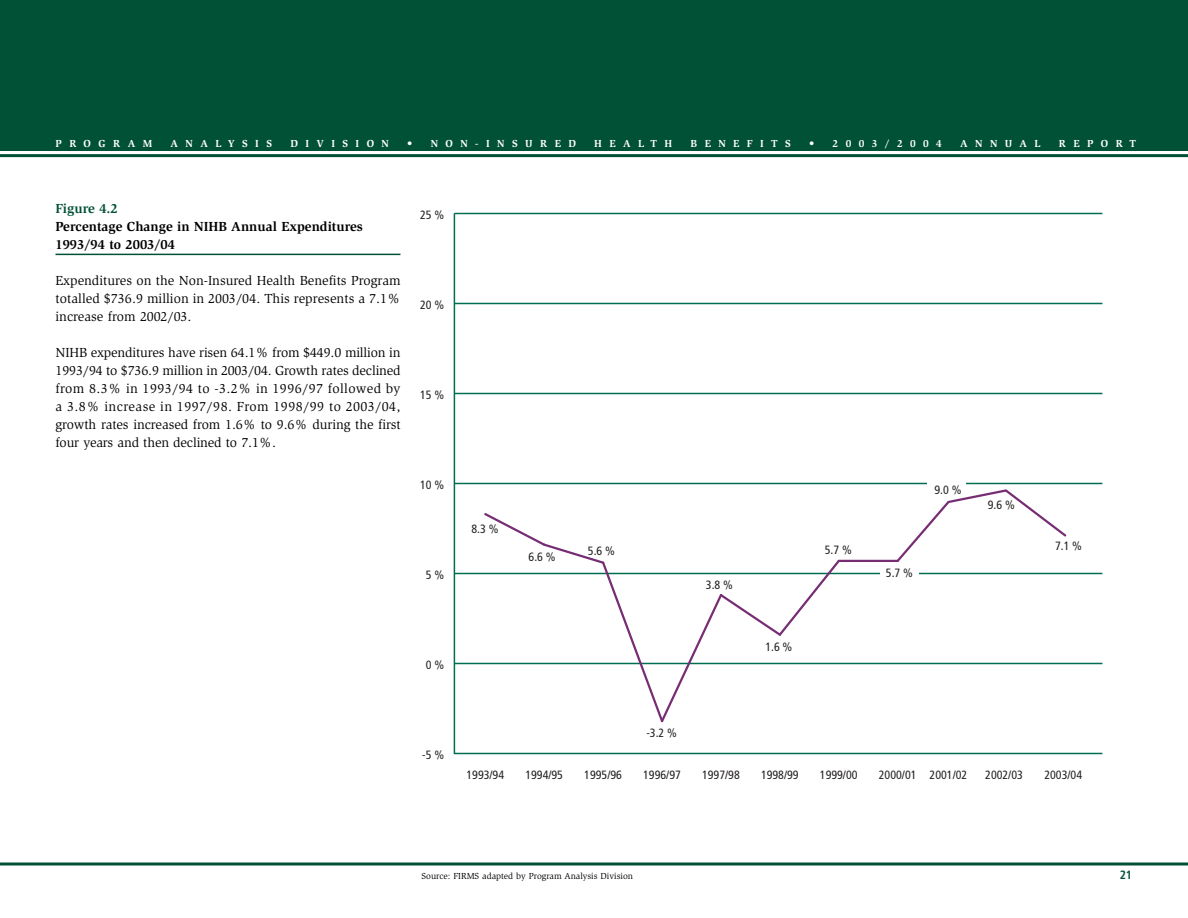
<style>
.page{position:relative;width:1188px;height:918px;background:#fff}
.page>*{position:absolute;margin:0;border:0;box-sizing:border-box;transform-origin:0 0}
.t1{font:13.5px/18px "Slimbach";letter-spacing:-.005em;color:#000;text-align:justify}
.t2{font:700 13.5px/18px "Slimbach";color:#000}
.t3{font:700 13.5px "Slimbach";color:#015137}
.t4{font:condensed 12px "Frutiger";color:#231f20}
.t5{font:700 condensed 12px "Frutiger";color:#015137}
.t6{font:700 10.5px "Slimbach";letter-spacing:.71em;color:#fff}
.t7{font:9px "Slimbach";color:#000}
</style>
<div class="page">
<div style="left:0;top:0;width:1188px;height:151px;background:#015137"></div>
<hr style="left:0;top:154px;width:1188px;height:3px;background:#015137">
<svg style="left:0;top:862px;width:1188px;height:4px"></svg>
<hr style="left:56px;top:254px;width:344px;height:1px;background:#015137">
<svg style="left:453px;top:212px;width:649px;height:543px"></svg>
<hr style="left:454px;top:573px;width:648px;height:1px;background:#006e51">
<hr style="left:454px;top:483px;width:648px;height:1px;background:#006e51">
<hr style="left:454px;top:393px;width:648px;height:1px;background:#006e51">
<hr style="left:454px;top:303px;width:648px;height:1px;background:#006e51">
<hr style="left:454px;top:213px;width:648px;height:1px;background:#006e51">
<div style="left:880px;top:565px;width:38px;height:16px;background:#fff"></div>
<div style="left:927px;top:482px;width:39px;height:16px;background:#fff"></div>
<hr style="left:839px;top:560px;width:59px;height:2px;background:#772d74">
<svg style="left:482px;top:511px;width:360px;height:213px"></svg>
<svg style="left:895px;top:488px;width:173px;height:76px"></svg>
<p class="t6" style="left:56px;top:140px;width:98px">PROGRAM</p>
<p class="t6" style="left:171px;top:140px;width:103px">ANALYSIS</p>
<p class="t6" style="left:290px;top:140px;width:100px">DIVISION</p>
<p class="t6" style="left:407px;top:140px;width:170px">• NON-INSURED</p>
<p class="t6" style="left:594px;top:140px;width:80px">HEALTH</p>
<p class="t6" style="left:691px;top:140px;width:102px">BENEFITS</p>
<p class="t6" style="left:809px;top:140px;width:134px">• 2003/2004</p>
<p class="t6" style="left:960px;top:140px;width:82px">ANNUAL</p>
<p class="t6" style="left:1059px;top:140px;width:79px">REPORT</p>
<p class="t3" style="left:56px;top:204px;width:64px">Figure 4.2</p>
<p class="t2" style="left:56px;top:219px;width:309px">Percentage Change in NIHB Annual Expenditures<br>1993/94 to 2003/04</p>
<p class="t1" style="left:56px;top:273px;width:347px">Expenditures on the Non-Insured Health Benefits Program totalled $736.9 million in 2003/04. This represents a 7.1% increase from 2002/03.</p>
<p class="t1" style="left:56px;top:345px;width:347px">NIHB expenditures have risen 64.1% from $449.0 million in 1993/94 to $736.9 million in 2003/04. Growth rates declined from 8.3% in 1993/94 to -3.2% in 1996/97 followed by a 3.8% increase in 1997/98. From 1998/99 to 2003/04, growth rates increased from 1.6% to 9.6% during the first four years and then declined to 7.1%.</p>
<p class="t4" style="left:420px;top:210px;width:26px">25 %</p>
<p class="t4" style="left:420px;top:300px;width:26px">20 %</p>
<p class="t4" style="left:420px;top:390px;width:26px">15 %</p>
<p class="t4" style="left:420px;top:480px;width:26px">10 %</p>
<p class="t4" style="left:426px;top:570px;width:20px">5 %</p>
<p class="t4" style="left:472px;top:524px;width:29px">8.3 %</p>
<p class="t4" style="left:529px;top:552px;width:29px">6.6 %</p>
<p class="t4" style="left:426px;top:660px;width:20px">0 %</p>
<p class="t4" style="left:588px;top:546px;width:29px">5.6 %</p>
<p class="t4" style="left:706px;top:580px;width:29px">3.8 %</p>
<p class="t4" style="left:825px;top:545px;width:29px">5.7 %</p>
<p class="t4" style="left:765px;top:642px;width:29px">1.6 %</p>
<p class="t4" style="left:934px;top:485px;width:29px">9.0 %</p>
<p class="t4" style="left:886px;top:568px;width:29px">5.7 %</p>
<p class="t4" style="left:988px;top:500px;width:29px">9.6 %</p>
<p class="t4" style="left:1055px;top:541px;width:29px">7.1 %</p>
<p class="t4" style="left:422px;top:750px;width:23px">-5 %</p>
<p class="t4" style="left:646px;top:728px;width:32px">-3.2 %</p>
<p class="t4" style="left:466px;top:770px;width:39px">1993/94</p>
<p class="t4" style="left:930px;top:770px;width:39px">2001/02</p>
<p class="t4" style="left:985px;top:770px;width:39px">2002/03</p>
<p class="t4" style="left:1044px;top:770px;width:39px">2003/04</p>
<p class="t4" style="left:525px;top:770px;width:39px">1994/95</p>
<p class="t4" style="left:584px;top:770px;width:39px">1995/96</p>
<p class="t4" style="left:643px;top:770px;width:39px">1996/97</p>
<p class="t4" style="left:702px;top:770px;width:39px">1997/98</p>
<p class="t4" style="left:761px;top:770px;width:39px">1998/99</p>
<p class="t4" style="left:820px;top:770px;width:39px">1999/00</p>
<p class="t4" style="left:879px;top:770px;width:39px">2000/01</p>
<p class="t7" style="left:422px;top:873px;width:213px">Source: FIRMS adapted by Program Analysis Division</p>
<p class="t5" style="left:1120px;top:870px;width:14px">21</p>
</div>
